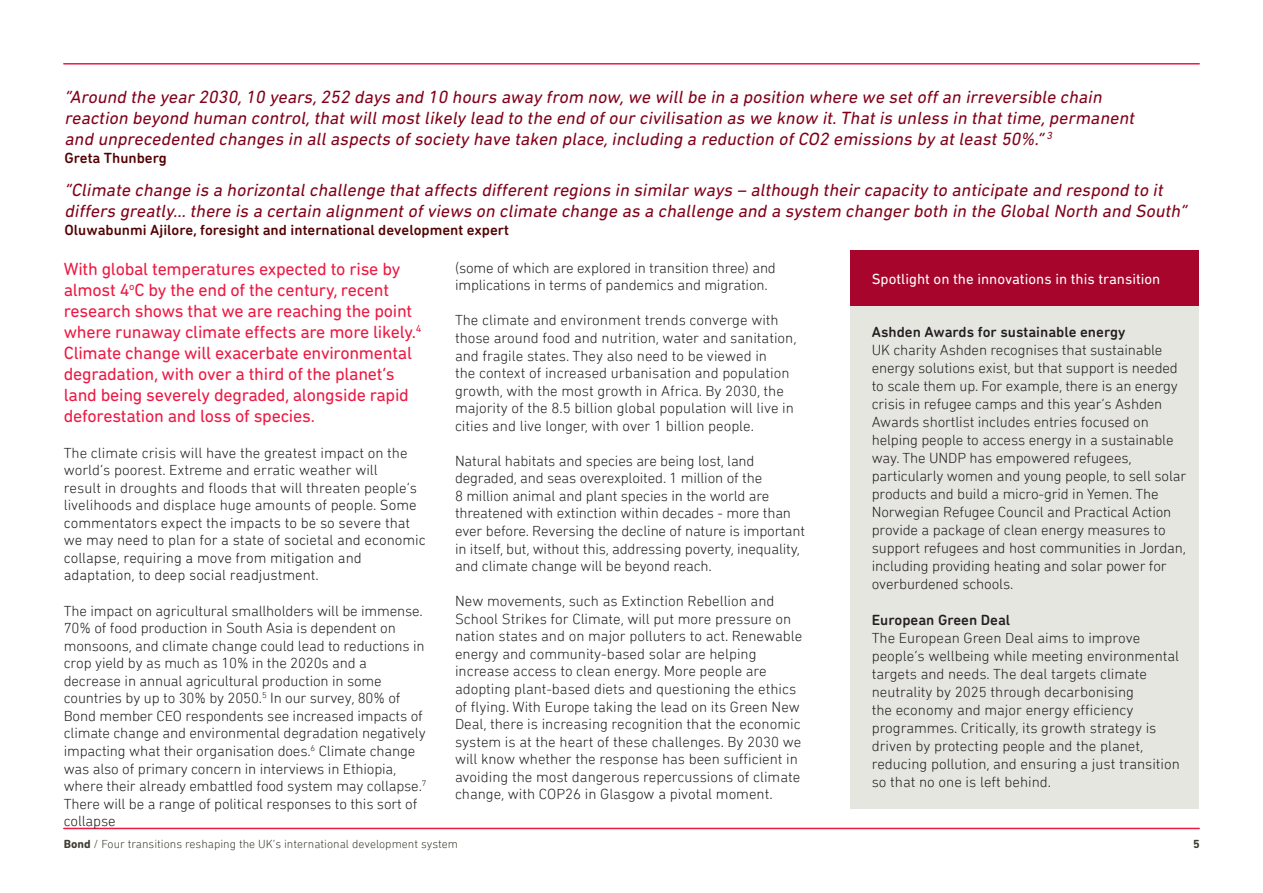
<style>
.page{position:relative;width:1263px;height:893px;background:#fff}
.page>*{position:absolute;margin:0;border:0;box-sizing:border-box;transform-origin:0 0}
.t1{font:italic 18px/21px "DIN Next Rounded LT Pro";color:#820119}
.t2{font:18px/21px "DIN Next Rounded LT Pro";letter-spacing:-.015em;color:#ed1943}
.t3{font:300 15px/17.5px "DIN Next Rounded LT Pro";letter-spacing:-.01em;color:#231f20}
.t4{font:500 15px "DIN Next Rounded LT Pro";color:#530002}
.t5{font:500 15px "DIN Next Rounded LT Pro";color:#231f20}
.t6{font:15px "DIN Next Rounded LT Pro";color:#fff}
.t7{font:300 12px "DIN Next Rounded LT Pro";color:#3e3c32}
.t8{font:700 12px "DIN Next Rounded LT Pro";color:#3e3c32}
.s1{font-weight:700}
</style>
<div class="page">
<hr style="left:64px;top:828px;width:1135px;height:1px;background:#ed1943">
<hr style="left:64px;top:63px;width:1135px;height:2px;background:#ed1943">
<div style="left:850px;top:251px;width:349px;height:558px;background:#e6e6e1"></div>
<div style="left:850px;top:251px;width:349px;height:55px;background:#a7052b"></div>
<p class="t1" style="left:65px;top:87px;width:1074px">“Around the year 2030,10 years,252 days and 10 hours away from now, we will be in a position where we set off an irreversible chain reaction beyond human control,that will most likely lead to the end of our civilisation as we know it.That is unless in that time,permanent and unprecedented changes in all aspects of society have taken place,including a reduction of CO2 emissions by at least 50%.” <sup>3</sup></p>
<p class="t4" style="left:65px;top:152px;width:104px">Greta Thunberg</p>
<p class="t1" style="left:65px;top:180px;width:1127px">“Climate change is a horizontal challenge that affects different regions in similar ways – although their capacity to anticipate and respond to it differs greatly… there is a certain alignment of views on climate change as a challenge and a system changer both in the Global North and South”</p>
<p class="t4" style="left:65px;top:224px;width:446px">Oluwabunmi Ajilore, foresight and international development expert</p>
<p class="t2" style="left:64px;top:260px;width:359px">With global temperatures expected to rise by almost 4<sup>o</sup>C by the end of the century, recent research shows that we are reaching the point where runaway climate effects are more likely.<sup>4<br></sup>Climate change will exacerbate environmental degradation, with over a third of the planet’s land being severely degraded, alongside rapid deforestation and loss of species.</p>
<p class="t3" style="left:64px;top:444px;width:363px">The climate crisis will have the greatest impact on the world’s poorest. Extreme and erratic weather will<br>result in droughts and floods that will threaten people’s livelihoods and displace huge amounts of people. Some commentators expect the impacts to be so severe that we may need to plan for a state of societal and economic collapse, requiring a move from mitigation and adaptation, to deep social readjustment.</p>
<p class="t3" style="left:64px;top:601px;width:364px">The impact on agricultural smallholders will be immense.<br>70% of food production in South Asia is dependent on monsoons, and climate change could lead to reductions in crop yield by as much as 10% in the 2020s and a decrease in annual agricultural production in some countries by up to 30% by 2050.<sup>5</sup> In our survey, 80% of Bond member CEO respondents see increased impacts of climate change and environmental degradation negatively impacting what their organisation does.<sup>6</sup> Climate change was also of primary concern in interviews in Ethiopia, where their already embattled food system may collapse.<sup>7<br></sup>There will be a range of political responses to this sort of collapse</p>
<p class="t3" style="left:455px;top:259px;width:322px">(some of which are explored in transition three) and implications in terms of pandemics and migration.</p>
<p class="t3" style="left:455px;top:311px;width:343px">The climate and environment trends converge with those around food and nutrition, water and sanitation, and fragile states. They also need to be viewed in<br>the context of increased urbanisation and population growth, with the most growth in Africa. By 2030, the majority of the 8.5 billion global population will live in cities and live longer, with over 1 billion people.</p>
<p class="t3" style="left:455px;top:452px;width:352px">Natural habitats and species are being lost, land degraded, and seas overexploited. 1 million of the<br>8 million animal and plant species in the world are threatened with extinction within decades - more than ever before. Reversing the decline of nature is important in itself, but, without this, addressing poverty, inequality, and climate change will be beyond reach.</p>
<p class="t3" style="left:455px;top:592px;width:349px">New movements, such as Extinction Rebellion and School Strikes for Climate, will put more pressure on nation states and on major polluters to act. Renewable energy and community-based solar are helping increase access to clean energy. More people are adopting plant-based diets and questioning the ethics of flying. With Europe taking the lead on its Green New Deal, there is increasing recognition that the economic system is at the heart of these challenges. By 2030 we will know whether the response has been sufficient in avoiding the most dangerous repercussions of climate change, with COP26 in Glasgow a pivotal moment.</p>
<p class="t7" style="left:64px;top:837px;width:396px"><span class="s1">Bond</span> / Four transitions reshaping the UK’s international development system</p>
<p class="t6" style="left:872px;top:273px;width:290px">Spotlight on the innovations in this transition</p>
<p class="t5" style="left:872px;top:326px;width:255px">Ashden Awards for sustainable energy</p>
<p class="t3" style="left:872px;top:341px;width:316px;line-height:18px">UK charity Ashden recognises that sustainable energy solutions exist, but that support is needed to scale them up. For example, there is an energy crisis in refugee camps and this year’s Ashden Awards shortlist includes entries focused on helping people to access energy in a sustainable way. The UNDP has empowered refugees, particularly women and young people, to sell solar products and build a micro-grid in Yemen. The Norwegian Refugee Council and Practical Action provide a package of clean energy measures to support refugees and host communities in Jordan, including providing heating and solar power for overburdened schools.</p>
<p class="t5" style="left:872px;top:614px;width:140px">European Green Deal</p>
<p class="t3" style="left:872px;top:629px;width:310px;line-height:18px">The European Green Deal aims to improve people’s wellbeing while meeting environmental targets and needs. The deal targets climate neutrality by 2025 through decarbonising<br>the economy and major energy efficiency programmes. Critically, its growth strategy is driven by protecting people and the planet, reducing pollution, and ensuring a just transition so that no one is left behind.</p>
<p class="t8" style="left:1193px;top:836px;width:8px">5</p>
</div>
